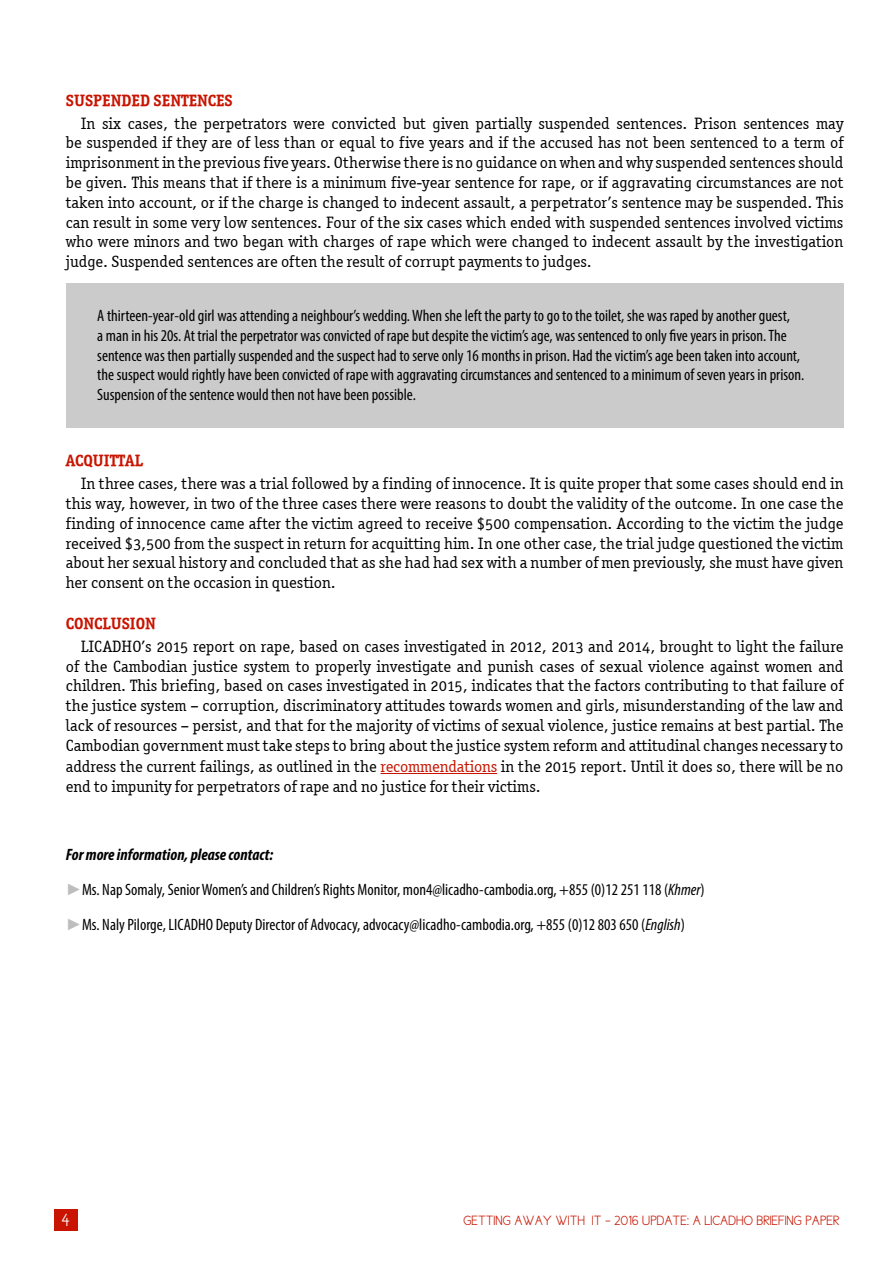
<style>
.page{position:relative;width:893px;height:1263px;background:#fff}
.page>*{position:absolute;margin:0;border:0;box-sizing:border-box;transform-origin:0 0}
.t1{font:18px "Cicle Semi";color:#fff}
.t2{font:16.5px/19.8px "Officina Serif OSITCTT Book";color:#000;text-align:justify}
.t3{font:condensed 16.5px/19.8px "Myriad Pro";color:#000}
.t4{font:16.5px "Officina Serif ITCTT Bold";color:#c81400}
.t5{font:13.5px "Cicle Semi";color:#c81400}
.s1{font-family:"Officina Serif ITCTT Book";color:#c81400}
.s2{font-weight:700;font-style:italic}
.s3{font-family:"Times New Roman";font-stretch:normal;color:#bebebe}
.s4{font-style:italic}
</style>
<div class="page">
<div style="left:54px;top:1209px;width:24px;height:21px;background:#c81400"></div>
<hr style="left:381px;top:773px;width:116px;height:1px;background:#c81400">
<div style="left:66px;top:284px;width:777px;height:144px;background:#cbcbcb"></div>
<p class="t4" style="left:66px;top:90px;width:169px">SUSPENDED SENTENCES</p>
<p class="t2" style="left:66px;top:113px;width:779px;text-indent:15px">In six cases, the perpetrators were convicted but given partially suspended sentences. Prison sentences may be suspended if they are of less than or equal to five years and if the accused has not been sentenced to a term of imprisonment in the previous five years. Otherwise there is no guidance on when and why suspended sentences should be given. This means that if there is a minimum five-year sentence for rape, or if aggravating circumstances are not taken into account, or if the charge is changed to indecent assault, a perpetrator’s sentence may be suspended. This can result in some very low sentences. Four of the six cases which ended with suspended sentences involved victims who were minors and two began with charges of rape which were changed to indecent assault by the investigation judge. Suspended sentences are often the result of corrupt payments to judges.</p>
<p class="t3" style="left:97px;top:305px;width:709px">A thirteen-year-old girl was attending a neighbour’s wedding. When she left the party to go to the toilet, she was raped by another guest,<br>a man in his 20s. At trial the perpetrator was convicted of rape but despite the victim’s age, was sentenced to only five years in prison. The sentence was then partially suspended and the suspect had to serve only 16 months in prison. Had the victim’s age been taken into account, the suspect would rightly have been convicted of rape with aggravating circumstances and sentenced to a minimum of seven years in prison.<br>Suspension of the sentence would then not have been possible.</p>
<p class="t4" style="left:66px;top:451px;width:79px">ACQUITTAL</p>
<p class="t2" style="left:66px;top:474px;width:779px;text-indent:15px">In three cases, there was a trial followed by a finding of innocence. It is quite proper that some cases should end in this way, however, in two of the three cases there were reasons to doubt the validity of the outcome. In one case the finding of innocence came after the victim agreed to receive $500 compensation. According to the victim the judge received $3,500 from the suspect in return for acquitting him. In one other case, the trial judge questioned the victim about her sexual history and concluded that as she had had sex with a number of men previously, she must have given her consent on the occasion in question.</p>
<p class="t4" style="left:66px;top:613px;width:92px">CONCLUSION</p>
<p class="t2" style="left:66px;top:636px;width:779px;text-indent:15px">LICADHO’s 2015 report on rape, based on cases investigated in 2012, 2013 and 2014, brought to light the failure of the Cambodian justice system to properly investigate and punish cases of sexual violence against women and children. This briefing, based on cases investigated in 2015, indicates that the factors contributing to that failure of the justice system – corruption, discriminatory attitudes towards women and girls, misunderstanding of the law and lack of resources – persist, and that for the majority of victims of sexual violence, justice remains at best partial. The Cambodian government must take steps to bring about the justice system reform and attitudinal changes necessary to address the current failings, as outlined in the <span class="s1">recommendations</span> in the 2015 report. Until it does so, there will be no end to impunity for perpetrators of rape and no justice for their victims.</p>
<p class="t3" style="left:66px;top:837px;width:640px;line-height:34.8px"><span class="s2">For more information, please contact:<br></span><span class="s3">►</span>Ms. Nap Somaly, Senior Women’s and Children’s Rights Monitor, mon4@licadho-cambodia.org, +855 (0)12 251 118 (<span class="s4">Khmer</span>) <span class="s3">►</span>Ms. Naly Pilorge, LICADHO Deputy Director of Advocacy, advocacy@licadho-cambodia.org, +855 (0)12 803 650 (<span class="s4">English</span>)</p>
<p class="t1" style="left:61px;top:1210px;width:10px">4</p>
<p class="t5" style="left:463px;top:1213px;width:378px">GETTING AWAY WITH IT – 2016 UPDATE: A LICADHO BRIEFING PAPER</p>
</div>
